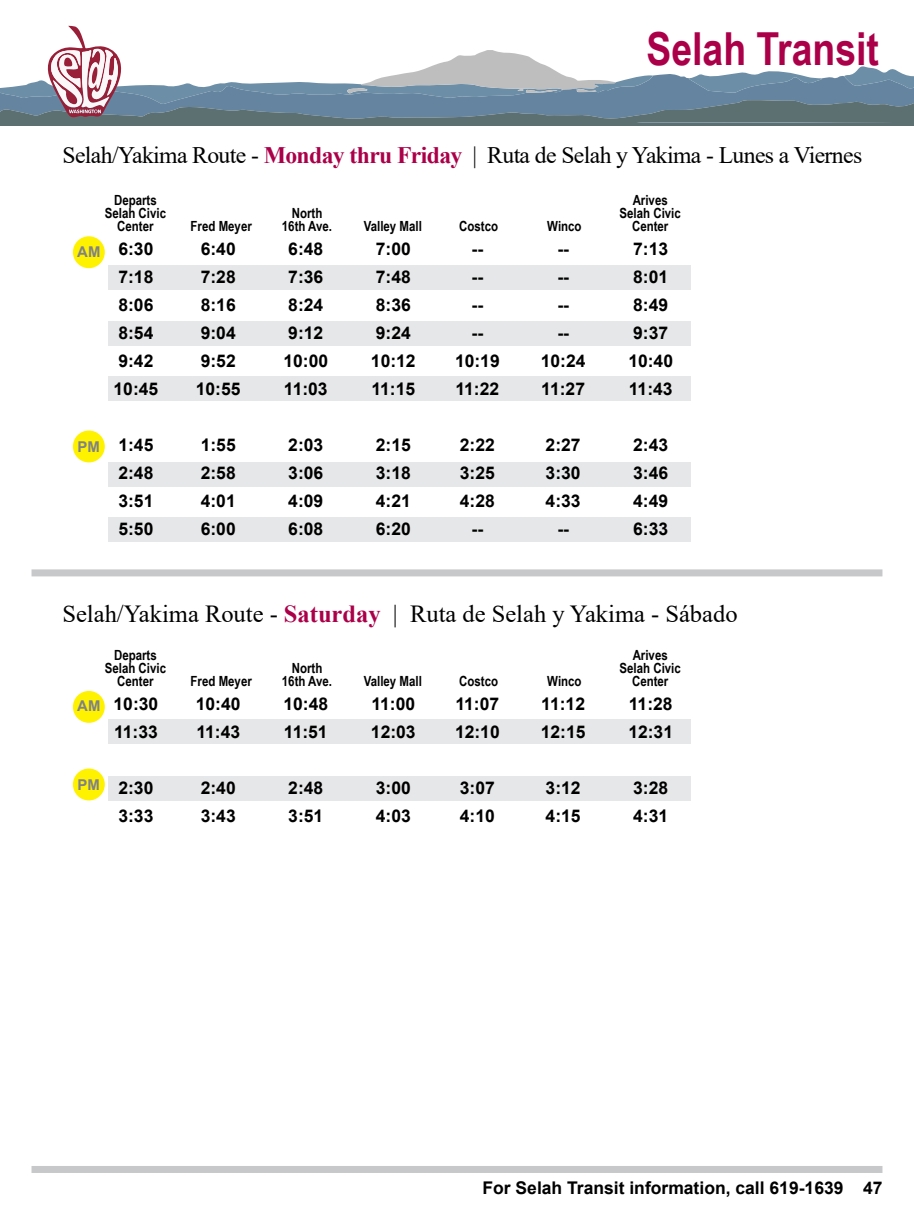
<style>
.page{position:relative;width:914px;height:1229px;background:#fff}
.page>*{position:absolute;margin:0;border:0;box-sizing:border-box;transform-origin:0 0}
.t1{font:700 45.5px "Arial Narrow";color:#ab0049}
.t2{font:24.5px "Times New Roman";color:#000}
.t3{font:23.62px "Times New Roman";letter-spacing:-.025em;color:#000}
.t4{font:700 17.5px "Arial";color:#000}
.t5{font:700 14.88px "Arial";color:#808285}
.t6{font:700 14px/13.1px "Arial Narrow";color:#000;text-align:center}
.s1{font-weight:700;color:#ab0049}
</style>
<div class="page">
<svg style="left:0;top:26px;width:914px;height:99px"></svg>
<div style="left:32px;top:1166px;width:850px;height:6px;background:#c7c8ca"></div>
<div style="left:108px;top:265px;width:582px;height:24px;background:#e6e7e8"></div>
<div style="left:108px;top:719px;width:582px;height:25px;background:#e6e7e8"></div>
<div style="left:108px;top:321px;width:582px;height:25px;background:#e6e7e8"></div>
<div style="left:108px;top:775px;width:582px;height:25px;background:#e6e7e8"></div>
<div style="left:108px;top:376px;width:582px;height:25px;background:#e6e7e8"></div>
<div style="left:108px;top:462px;width:582px;height:25px;background:#e6e7e8"></div>
<div style="left:108px;top:517px;width:582px;height:25px;background:#e6e7e8"></div>
<div style="left:73px;top:236px;width:32px;height:32px;background:#fff200;border-radius:50%"></div>
<div style="left:73px;top:691px;width:32px;height:32px;background:#fff200;border-radius:50%"></div>
<div style="left:73px;top:430px;width:32px;height:32px;background:#fff200;border-radius:50%"></div>
<div style="left:73px;top:768px;width:32px;height:32px;background:#fff200;border-radius:50%"></div>
<div style="left:32px;top:569px;width:850px;height:7px;background:#c7c8ca"></div>
<h1 class="t1" style="left:646px;top:15px;width:234px">Selah Transit</h1>
<h3 class="t3" style="left:62px;top:138px;width:801px">Selah/Yakima Route - <span class="s1">Monday thru Friday</span> | Ruta de Selah y Yakima - Lunes a Viernes</h3>
<p class="t6" style="left:105px;top:193px;width:63px">Departs<br>Selah Civic<br>Center</p>
<p class="t6" style="left:190px;top:219px;width:63px">Fred Meyer</p>
<p class="t6" style="left:282px;top:206px;width:52px">North<br>16th Ave.</p>
<p class="t6" style="left:619px;top:193px;width:63px">Arives<br>Selah Civic</p>
<p class="t6" style="left:364px;top:219px;width:60px">Valley Mall</p>
<p class="t6" style="left:632px;top:219px;width:38px">Center</p>
<p class="t6" style="left:459px;top:219px;width:40px">Costco</p>
<p class="t6" style="left:547px;top:219px;width:36px">Winco</p>
<p class="t5" style="left:77px;top:241px;width:25px">AM</p>
<p class="t4" style="left:118px;top:236px;width:37px">6:30</p>
<p class="t4" style="left:201px;top:236px;width:37px">6:40</p>
<p class="t4" style="left:288px;top:236px;width:37px">6:48</p>
<p class="t4" style="left:376px;top:236px;width:37px">7:00</p>
<p class="t4" style="left:471px;top:236px;width:13px">--</p>
<p class="t4" style="left:557px;top:236px;width:13px">--</p>
<p class="t4" style="left:633px;top:236px;width:37px">7:13</p>
<p class="t4" style="left:118px;top:264px;width:37px">7:18</p>
<p class="t4" style="left:201px;top:264px;width:37px">7:28</p>
<p class="t4" style="left:288px;top:264px;width:37px">7:36</p>
<p class="t4" style="left:376px;top:264px;width:37px">7:48</p>
<p class="t4" style="left:471px;top:264px;width:13px">--</p>
<p class="t4" style="left:557px;top:264px;width:13px">--</p>
<p class="t4" style="left:633px;top:264px;width:37px">8:01</p>
<p class="t4" style="left:118px;top:292px;width:37px">8:06</p>
<p class="t4" style="left:201px;top:292px;width:37px">8:16</p>
<p class="t4" style="left:288px;top:292px;width:37px">8:24</p>
<p class="t4" style="left:376px;top:292px;width:37px">8:36</p>
<p class="t4" style="left:471px;top:292px;width:13px">--</p>
<p class="t4" style="left:557px;top:292px;width:13px">--</p>
<p class="t4" style="left:633px;top:292px;width:37px">8:49</p>
<p class="t4" style="left:118px;top:320px;width:37px">8:54</p>
<p class="t4" style="left:201px;top:320px;width:37px">9:04</p>
<p class="t4" style="left:288px;top:320px;width:37px">9:12</p>
<p class="t4" style="left:376px;top:320px;width:37px">9:24</p>
<p class="t4" style="left:471px;top:320px;width:13px">--</p>
<p class="t4" style="left:557px;top:320px;width:13px">--</p>
<p class="t4" style="left:633px;top:320px;width:37px">9:37</p>
<p class="t4" style="left:118px;top:348px;width:37px">9:42</p>
<p class="t4" style="left:201px;top:348px;width:37px">9:52</p>
<p class="t4" style="left:283px;top:348px;width:46px">10:00</p>
<p class="t4" style="left:371px;top:348px;width:46px">10:12</p>
<p class="t4" style="left:455px;top:348px;width:46px">10:19</p>
<p class="t4" style="left:541px;top:348px;width:46px">10:24</p>
<p class="t4" style="left:628px;top:348px;width:46px">10:40</p>
<p class="t4" style="left:114px;top:376px;width:46px">10:45</p>
<p class="t4" style="left:196px;top:376px;width:46px">10:55</p>
<p class="t4" style="left:284px;top:376px;width:45px">11:03</p>
<p class="t4" style="left:371px;top:376px;width:45px">11:15</p>
<p class="t4" style="left:455px;top:376px;width:45px">11:22</p>
<p class="t4" style="left:541px;top:376px;width:45px">11:27</p>
<p class="t4" style="left:628px;top:376px;width:45px">11:43</p>
<p class="t5" style="left:78px;top:436px;width:24px">PM</p>
<p class="t4" style="left:118px;top:432px;width:37px">1:45</p>
<p class="t4" style="left:201px;top:432px;width:37px">1:55</p>
<p class="t4" style="left:288px;top:432px;width:37px">2:03</p>
<p class="t4" style="left:376px;top:432px;width:37px">2:15</p>
<p class="t4" style="left:460px;top:432px;width:37px">2:22</p>
<p class="t4" style="left:545px;top:432px;width:37px">2:27</p>
<p class="t4" style="left:633px;top:432px;width:37px">2:43</p>
<p class="t4" style="left:118px;top:460px;width:37px">2:48</p>
<p class="t4" style="left:201px;top:460px;width:37px">2:58</p>
<p class="t4" style="left:288px;top:460px;width:37px">3:06</p>
<p class="t4" style="left:376px;top:460px;width:37px">3:18</p>
<p class="t4" style="left:460px;top:460px;width:37px">3:25</p>
<p class="t4" style="left:545px;top:460px;width:37px">3:30</p>
<p class="t4" style="left:633px;top:460px;width:37px">3:46</p>
<p class="t4" style="left:118px;top:488px;width:37px">3:51</p>
<p class="t4" style="left:201px;top:488px;width:37px">4:01</p>
<p class="t4" style="left:288px;top:488px;width:37px">4:09</p>
<p class="t4" style="left:376px;top:488px;width:37px">4:21</p>
<p class="t4" style="left:460px;top:488px;width:37px">4:28</p>
<p class="t4" style="left:545px;top:488px;width:37px">4:33</p>
<p class="t4" style="left:633px;top:488px;width:37px">4:49</p>
<p class="t4" style="left:118px;top:516px;width:37px">5:50</p>
<p class="t4" style="left:201px;top:516px;width:37px">6:00</p>
<p class="t4" style="left:288px;top:516px;width:37px">6:08</p>
<p class="t4" style="left:376px;top:516px;width:37px">6:20</p>
<p class="t4" style="left:471px;top:516px;width:13px">--</p>
<p class="t4" style="left:557px;top:516px;width:13px">--</p>
<p class="t4" style="left:633px;top:516px;width:37px">6:33</p>
<h2 class="t2" style="left:62px;top:596px;width:676px">Selah/Yakima Route - <span class="s1">Saturday</span> | Ruta de Selah y Yakima - Sábado</h2>
<p class="t6" style="left:105px;top:647px;width:63px">Departs<br>Selah Civic<br>Center</p>
<p class="t6" style="left:190px;top:674px;width:63px">Fred Meyer</p>
<p class="t6" style="left:282px;top:660px;width:52px">North<br>16th Ave.</p>
<p class="t6" style="left:619px;top:647px;width:63px">Arives<br>Selah Civic</p>
<p class="t6" style="left:364px;top:674px;width:60px">Valley Mall</p>
<p class="t6" style="left:632px;top:674px;width:38px">Center</p>
<p class="t6" style="left:459px;top:674px;width:40px">Costco</p>
<p class="t6" style="left:547px;top:674px;width:36px">Winco</p>
<p class="t5" style="left:77px;top:695px;width:25px">AM</p>
<p class="t4" style="left:114px;top:691px;width:46px">10:30</p>
<p class="t4" style="left:196px;top:691px;width:46px">10:40</p>
<p class="t4" style="left:283px;top:691px;width:46px">10:48</p>
<p class="t4" style="left:371px;top:691px;width:45px">11:00</p>
<p class="t4" style="left:455px;top:691px;width:45px">11:07</p>
<p class="t4" style="left:541px;top:691px;width:45px">11:12</p>
<p class="t4" style="left:628px;top:691px;width:45px">11:28</p>
<p class="t4" style="left:114px;top:719px;width:45px">11:33</p>
<p class="t4" style="left:196px;top:719px;width:45px">11:43</p>
<p class="t4" style="left:284px;top:719px;width:45px">11:51</p>
<p class="t4" style="left:371px;top:719px;width:46px">12:03</p>
<p class="t4" style="left:455px;top:719px;width:46px">12:10</p>
<p class="t4" style="left:541px;top:719px;width:46px">12:15</p>
<p class="t4" style="left:628px;top:719px;width:46px">12:31</p>
<p class="t5" style="left:78px;top:774px;width:24px">PM</p>
<p class="t4" style="left:118px;top:775px;width:37px">2:30</p>
<p class="t4" style="left:201px;top:775px;width:37px">2:40</p>
<p class="t4" style="left:288px;top:775px;width:37px">2:48</p>
<p class="t4" style="left:376px;top:775px;width:37px">3:00</p>
<p class="t4" style="left:460px;top:775px;width:37px">3:07</p>
<p class="t4" style="left:545px;top:775px;width:37px">3:12</p>
<p class="t4" style="left:633px;top:775px;width:37px">3:28</p>
<p class="t4" style="left:118px;top:803px;width:37px">3:33</p>
<p class="t4" style="left:201px;top:803px;width:37px">3:43</p>
<p class="t4" style="left:288px;top:803px;width:37px">3:51</p>
<p class="t4" style="left:376px;top:803px;width:37px">4:03</p>
<p class="t4" style="left:460px;top:803px;width:37px">4:10</p>
<p class="t4" style="left:545px;top:803px;width:37px">4:15</p>
<p class="t4" style="left:633px;top:803px;width:37px">4:31</p>
<p class="t4" style="left:482px;top:1176px;width:401px">For Selah Transit information, call 619-1639 47</p>
</div>
